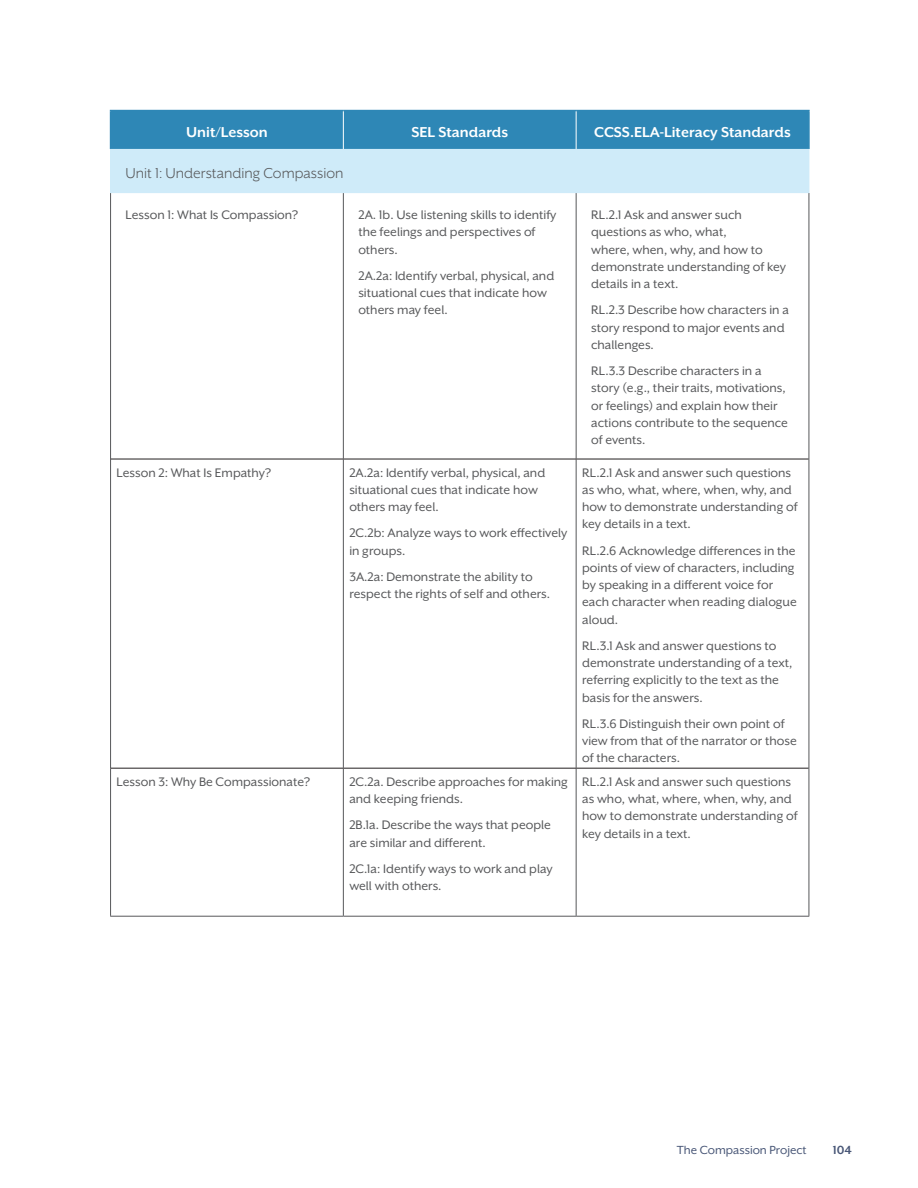
<style>
.page{position:relative;width:918px;height:1188px;background:#fff}
.page>*{position:absolute;margin:0;border:0;box-sizing:border-box;transform-origin:0 0}
.t1{font:700 16.5px "Mr Eaves XL San OT";color:#fff}
.t2{font:16.5px "Mr Eaves XL San OT";color:#57585a}
.t3{font:14.25px/17.2px "Mr Eaves XL San OT";color:#57585a}
.t4{font:13.5px "Mr Eaves XL San OT";color:#495777}
.t5{font:700 13.5px "Mr Eaves XL San OT";color:#495777}
</style>
<div class="page">
<div style="left:111px;top:111px;width:697px;height:38px;background:#2e87b6"></div>
<div style="left:111px;top:149px;width:698px;height:44px;background:#cfebf9"></div>
<hr style="left:110px;top:110px;width:233px;height:1px;background:#2e87b6">
<hr style="left:110px;top:111px;width:1px;height:38px;background:#2e87b6">
<hr style="left:343px;top:110px;width:233px;height:1px;background:#2e87b6">
<hr style="left:576px;top:110px;width:234px;height:1px;background:#2e87b6">
<hr style="left:808px;top:111px;width:2px;height:38px;background:#2e87b6">
<hr style="left:343px;top:111px;width:1px;height:38px;background:#fff">
<hr style="left:576px;top:111px;width:1px;height:38px;background:#fff">
<hr style="left:110px;top:149px;width:233px;height:1px;background:#cfebf9">
<hr style="left:110px;top:150px;width:1px;height:42px;background:#cfebf9">
<hr style="left:809px;top:150px;width:1px;height:42px;background:#cfebf9">
<hr style="left:343px;top:193px;width:1px;height:266px;background:#57585a">
<hr style="left:576px;top:193px;width:1px;height:266px;background:#57585a">
<hr style="left:343px;top:459px;width:1px;height:309px;background:#57585a">
<hr style="left:576px;top:459px;width:1px;height:309px;background:#57585a">
<hr style="left:343px;top:769px;width:1px;height:147px;background:#57585a">
<hr style="left:576px;top:769px;width:1px;height:147px;background:#57585a">
<hr style="left:110px;top:193px;width:1px;height:266px;background:#57585a">
<hr style="left:809px;top:193px;width:1px;height:266px;background:#57585a">
<hr style="left:110px;top:459px;width:1px;height:309px;background:#57585a">
<hr style="left:809px;top:459px;width:1px;height:309px;background:#57585a">
<hr style="left:110px;top:768px;width:1px;height:148px;background:#57585a">
<hr style="left:809px;top:768px;width:1px;height:148px;background:#57585a">
<hr style="left:111px;top:459px;width:232px;height:1px;background:#231f20">
<hr style="left:343px;top:459px;width:233px;height:1px;background:#231f20">
<hr style="left:576px;top:459px;width:233px;height:1px;background:#231f20">
<hr style="left:111px;top:768px;width:232px;height:1px;background:#231f20">
<hr style="left:343px;top:768px;width:233px;height:1px;background:#231f20">
<hr style="left:576px;top:768px;width:233px;height:1px;background:#231f20">
<hr style="left:110px;top:192px;width:233px;height:1px;background:#cfebf9">
<hr style="left:110px;top:916px;width:233px;height:1px;background:#57585a">
<hr style="left:343px;top:916px;width:233px;height:1px;background:#57585a">
<hr style="left:576px;top:916px;width:233px;height:1px;background:#57585a">
<p class="t1" style="left:186px;top:123px;width:83px">Unit/Lesson</p>
<p class="t1" style="left:411px;top:123px;width:98px">SEL Standards</p>
<p class="t1" style="left:594px;top:123px;width:198px">CCSS.ELA-Literacy Standards</p>
<p class="t2" style="left:126px;top:164px;width:219px">Unit 1: Understanding Compassion</p>
<p class="t3" style="left:126px;top:206px;width:174px">Lesson 1: What Is Compassion?</p>
<p class="t3" style="left:358px;top:206px;width:200px">2A. 1b. Use listening skills to identify the feelings and perspectives of others.</p>
<p class="t3" style="left:358px;top:267px;width:197px">2A.2a: Identify verbal, physical, and situational cues that indicate how others may feel.</p>
<p class="t3" style="left:591px;top:206px;width:196px">RL.2.1 Ask and answer such questions as who, what,<br>where, when, why, and how to demonstrate understanding of key details in a text.</p>
<p class="t3" style="left:591px;top:301px;width:199px">RL.2.3 Describe how characters in a story respond to major events and challenges.</p>
<p class="t3" style="left:591px;top:362px;width:198px">RL.3.3 Describe characters in a story (e.g., their traits, motivations, or feelings) and explain how their actions contribute to the sequence of events.</p>
<p class="t3" style="left:117px;top:464px;width:156px">Lesson 2: What Is Empathy?</p>
<p class="t3" style="left:349px;top:464px;width:197px">2A.2a: Identify verbal, physical, and situational cues that indicate how others may feel.</p>
<p class="t3" style="left:349px;top:524px;width:220px">2C.2b: Analyze ways to work effectively in groups.</p>
<p class="t3" style="left:349px;top:568px;width:202px">3A.2a: Demonstrate the ability to respect the rights of self and others.</p>
<p class="t3" style="left:117px;top:773px;width:195px">Lesson 3: Why Be Compassionate?</p>
<p class="t3" style="left:349px;top:773px;width:220px">2C.2a. Describe approaches for making and keeping friends.</p>
<p class="t3" style="left:349px;top:816px;width:203px">2B.1a. Describe the ways that people are similar and different.</p>
<p class="t3" style="left:349px;top:860px;width:205px">2C.1a: Identify ways to work and play well with others.</p>
<p class="t3" style="left:582px;top:464px;width:217px">RL.2.1 Ask and answer such questions as who, what, where, when, why, and how to demonstrate understanding of key details in a text.</p>
<p class="t3" style="left:582px;top:542px;width:216px">RL.2.6 Acknowledge differences in the points of view of characters, including by speaking in a different voice for each character when reading dialogue aloud.</p>
<p class="t3" style="left:582px;top:637px;width:212px">RL.3.1 Ask and answer questions to demonstrate understanding of a text, referring explicitly to the text as the basis for the answers.</p>
<p class="t3" style="left:582px;top:715px;width:216px">RL.3.6 Distinguish their own point of view from that of the narrator or those of the characters.</p>
<p class="t3" style="left:582px;top:773px;width:217px">RL.2.1 Ask and answer such questions as who, what, where, when, why, and how to demonstrate understanding of key details in a text.</p>
<p class="t4" style="left:677px;top:1143px;width:132px">The Compassion Project</p>
<p class="t5" style="left:833px;top:1143px;width:21px">104</p>
</div>
